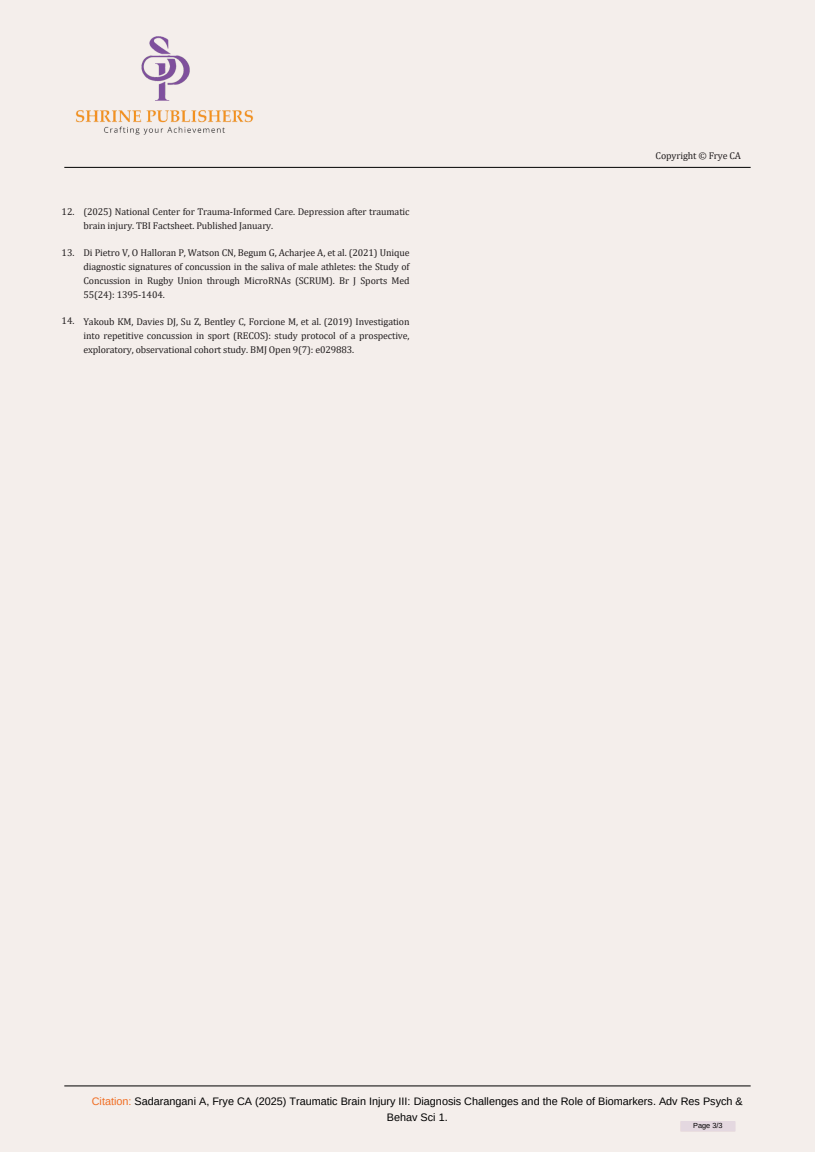
<style>
.page{position:relative;width:815px;height:1152px;background:#fff}
.page>*{position:absolute;margin:0;border:0;box-sizing:border-box;transform-origin:0 0}
.t1{font:10.85px/15px "Arimo";color:#000;text-align:center}
.t2{font:9.89px/13.8px "Cambria";letter-spacing:-.01em;color:#231f20;text-align:justify}
.t3{font:7.35px "Arimo";color:#000}
.s1{color:#f06d22}
</style>
<div class="page">
<div style="left:0;top:0;width:814px;height:1151px;background:#f4eeeb"></div>
<img style="left:75px;top:36px;width:179px;height:99px">
<hr style="left:64px;top:167px;width:686px;height:1px;background:#000">
<hr style="left:64px;top:1085px;width:686px;height:1px;background:#000">
<svg style="left:680px;top:1120px;width:55px;height:11px"></svg>
<svg style="left:680px;top:1121px;width:55px;height:9px"></svg>
<div style="left:681px;top:1121px;width:53px;height:9px;background:#e4d8e0"></div>
<h1 class="t2" style="left:62px;top:204px;width:14px">12.</h1>
<h1 class="t2" style="left:62px;top:246px;width:14px">13.</h1>
<h1 class="t2" style="left:62px;top:313px;width:14px">14.</h1>
<p class="t2" style="left:83px;top:204px;width:327px">(2025) National Center for Trauma-Informed Care. Depression after traumatic brain injury. TBI Factsheet. Published January.</p>
<h1 class="t2" style="left:83px;top:246px;width:327px">Di Pietro V, O Halloran P, Watson CN, Begum G, Acharjee A, et al. (2021) Unique diagnostic signatures of concussion in the saliva of male athletes: the Study of Concussion in Rugby Union through MicroRNAs (SCRUM). Br J Sports Med 55(24): 1395-1404.</h1>
<h1 class="t2" style="left:83px;top:315px;width:327px">Yakoub KM, Davies DJ, Su Z, Bentley C, Forcione M, et al. (2019) Investigation into repetitive concussion in sport (RECOS): study protocol of a prospective, exploratory, observational cohort study. BMJ Open 9(7): e029883.</h1>
<h1 class="t2" style="left:655px;top:148px;width:87px">Copyright © Frye CA</h1>
<h1 class="t1" style="left:92px;top:1093px;width:652px"><span class="s1">Citation:</span> Sadarangani A, Frye CA (2025) Traumatic Brain Injury III: Diagnosis Challenges and the Role of Biomarkers. Adv Res Psych &amp;<br>Behav Sci 1.</h1>
<p class="t3" style="left:693px;top:1121px;width:31px">Page 3/3</p>
</div>
